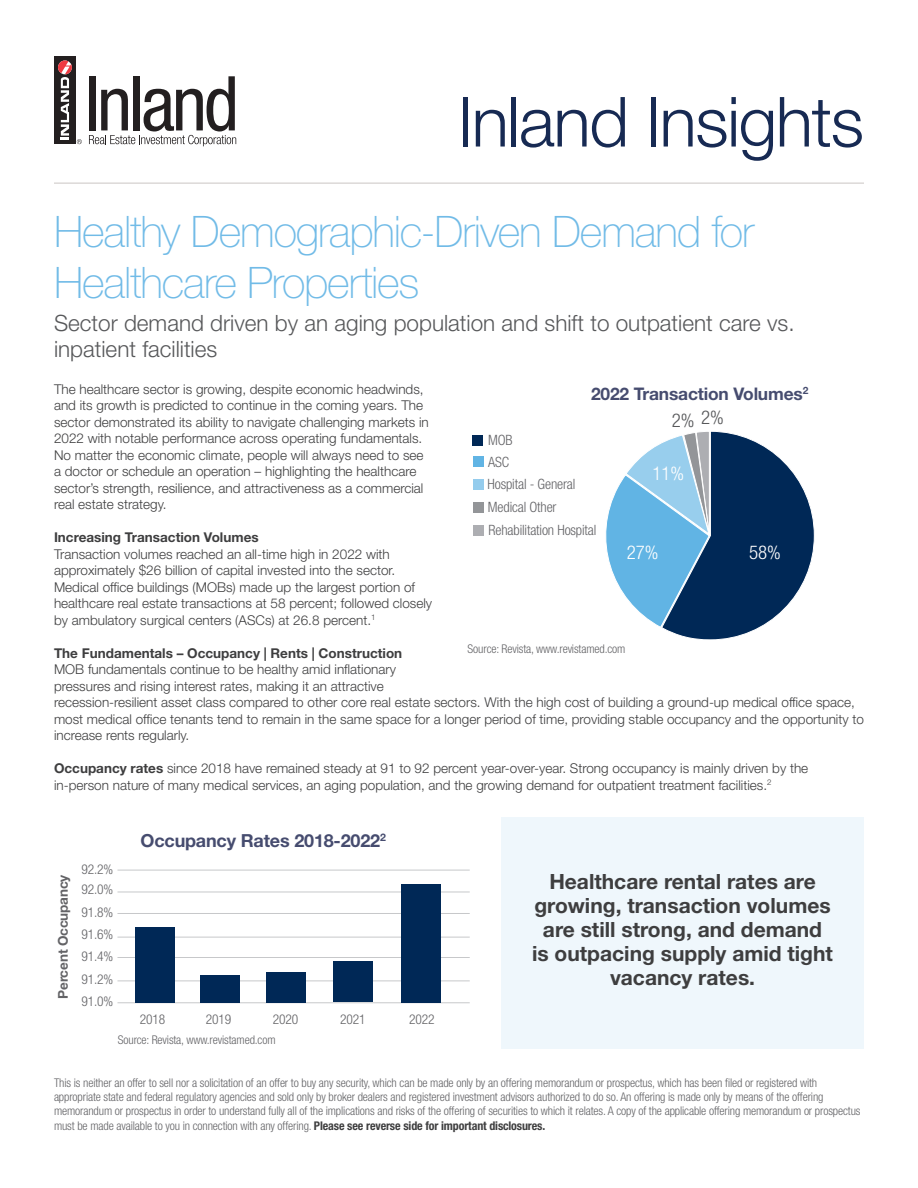
<style>
.page{position:relative;width:918px;height:1188px;background:#fff}
.page>*{position:absolute;margin:0;border:0;box-sizing:border-box;transform-origin:0 0}
.t1{font:300 69.3px "Helvetica Neue LT Std";letter-spacing:-.02em;color:#172a53}
.t2{font:100 43.5px/51px "Helvetica Neue LT Std";letter-spacing:-.025em;color:#71bbe7}
.t3{font:300 22.5px/25.2px "Helvetica Neue LT Std";color:#57585a}
.t4{font:700 21px/24px "Helvetica Neue LT Std";color:#3e3e3f;text-align:center}
.t5{font:300 condensed 18.9px "Helvetica Neue LT Std";color:#fff}
.t6{font:300 condensed 18.9px "Helvetica Neue LT Std";color:#57585a}
.t7{font:700 18px "Helvetica Neue LT Std";letter-spacing:-.01em;color:#464c6f}
.t8{font:700 17.4px "Helvetica Neue LT Std";letter-spacing:-.01em;color:#464c6f}
.t9{font:300 condensed 14.25px "Helvetica Neue LT Std";letter-spacing:-.01em;color:#636366}
.t10{font:300 13.5px/16.5px "Helvetica Neue LT Std";color:#3e3e3f}
.t11{font:700 13.5px "Helvetica Neue LT Std";color:#3e3e3f}
.t12{font:300 condensed 13.5px "Helvetica Neue LT Std";letter-spacing:-.01em;color:#636366}
.t13{font:700 13.5px "Helvetica Neue LT Std";letter-spacing:-.01em;color:#636366}
.t14{font:300 condensed 12px/14.4px "Helvetica Neue LT Std";letter-spacing:-.01em;color:#636366}
.s1{font-weight:700}
.s2{font-weight:700;color:#3e3e3f}
</style>
<div class="page">
<div style="left:54px;top:57px;width:22px;height:87px;background:#231f20"></div>
<svg style="left:58px;top:60px;width:24px;height:84px"></svg>
<svg style="left:89px;top:76px;width:147px;height:70px"></svg>
<hr style="left:54px;top:182px;width:810px;height:2px;background:#dcd8d7">
<div style="left:501px;top:817px;width:363px;height:231px;background:#eff7fc"></div>
<svg style="left:606px;top:431px;width:209px;height:209px"></svg>
<div style="left:472px;top:435px;width:11px;height:10px;background:#002856"></div>
<div style="left:473px;top:457px;width:10px;height:10px;background:#61b4e4"></div>
<div style="left:473px;top:479px;width:10px;height:10px;background:#94cced"></div>
<div style="left:473px;top:502px;width:10px;height:10px;background:#939598"></div>
<div style="left:473px;top:525px;width:10px;height:10px;background:#adaeb2"></div>
<hr style="left:117px;top:892px;width:353px;height:1px;background:#c7c8ca">
<hr style="left:117px;top:913px;width:353px;height:1px;background:#c7c8ca">
<hr style="left:117px;top:957px;width:353px;height:1px;background:#c7c8ca">
<hr style="left:117px;top:1002px;width:353px;height:1px;background:#c7c8ca">
<hr style="left:117px;top:981px;width:353px;height:1px;background:#c7c8ca">
<hr style="left:117px;top:937px;width:353px;height:1px;background:#c7c8ca">
<hr style="left:117px;top:870px;width:353px;height:1px;background:#c7c8ca">
<div style="left:136px;top:927px;width:39px;height:75px;background:#002856"></div>
<div style="left:200px;top:975px;width:40px;height:27px;background:#002856"></div>
<div style="left:266px;top:972px;width:40px;height:31px;background:#002856"></div>
<div style="left:333px;top:961px;width:40px;height:41px;background:#002856"></div>
<div style="left:401px;top:884px;width:40px;height:118px;background:#002856"></div>
<p class="t1" style="left:458px;top:80px;width:408px">Inland Insights</p>
<p class="t2" style="left:54px;top:206px;width:702px">Healthy Demographic-Driven Demand for<br>Healthcare Properties</p>
<p class="t3" style="left:54px;top:310px;width:742px">Sector demand driven by an aging population and shift to outpatient care vs. inpatient facilities</p>
<p class="t10" style="left:54px;top:380px;width:376px">The healthcare sector is growing, despite economic headwinds, and its growth is predicted to continue in the coming years. The sector demonstrated its ability to navigate challenging markets in 2022 with notable performance across operating fundamentals.<br>No matter the economic climate, people will always need to see a doctor or schedule an operation – highlighting the healthcare sector’s strength, resilience, and attractiveness as a commercial real estate strategy.</p>
<p class="t11" style="left:54px;top:529px;width:206px">Increasing Transaction Volumes</p>
<p class="t10" style="left:54px;top:545px;width:380px">Transaction volumes reached an all-time high in 2022 with approximately $26 billion of capital invested into the sector.<br>Medical office buildings (MOBs) made up the largest portion of healthcare real estate transactions at 58 percent; followed closely by ambulatory surgical centers (ASCs) at 26.8 percent.<sup>1</sup></p>
<p class="t11" style="left:54px;top:644px;width:350px">The Fundamentals – Occupancy | Rents | Construction</p>
<p class="t10" style="left:54px;top:661px;width:811px">MOB fundamentals continue to be healthy amid inflationary<br>pressures and rising interest rates, making it an attractive<br>recession-resilient asset class compared to other core real estate sectors. With the high cost of building a ground-up medical office space, most medical office tenants tend to remain in the same space for a longer period of time, providing stable occupancy and the opportunity to increase rents regularly.</p>
<p class="t10" style="left:54px;top:760px;width:756px"><span class="s1">Occupancy rates</span> since 2018 have remained steady at 91 to 92 percent year-over-year. Strong occupancy is mainly driven by the in-person nature of many medical services, an aging population, and the growing demand for outpatient treatment facilities.<sup>2</sup></p>
<p class="t8" style="left:591px;top:383px;width:219px">2022 Transaction Volumes<sup>2</sup></p>
<p class="t6" style="left:672px;top:410px;width:24px">2%</p>
<p class="t6" style="left:701px;top:406px;width:24px">2%</p>
<p class="t9" style="left:488px;top:432px;width:26px">MOB</p>
<p class="t9" style="left:488px;top:454px;width:23px">ASC</p>
<p class="t9" style="left:488px;top:476px;width:89px">Hospital - General</p>
<p class="t9" style="left:488px;top:499px;width:70px">Medical Other</p>
<p class="t9" style="left:489px;top:522px;width:109px">Rehabilitation Hospital</p>
<p class="t5" style="left:653px;top:462px;width:33px">11%</p>
<p class="t5" style="left:627px;top:542px;width:33px">27%</p>
<p class="t5" style="left:749px;top:542px;width:33px">58%</p>
<p class="t14" style="left:468px;top:642px;width:159px">Source: Revista, www.revistamed.com</p>
<p class="t13" style="left:55px;top:999px;width:126px;rotate:-90deg">Percent Occupancy</p>
<p class="t12" style="left:81px;top:861px;width:33px">92.2%</p>
<p class="t12" style="left:81px;top:881px;width:33px">92.0%</p>
<p class="t12" style="left:81px;top:905px;width:33px">91.8%</p>
<p class="t12" style="left:81px;top:927px;width:33px">91.6%</p>
<p class="t12" style="left:81px;top:948px;width:33px">91.4%</p>
<p class="t12" style="left:81px;top:972px;width:33px">91.2%</p>
<p class="t12" style="left:81px;top:994px;width:33px">91.0%</p>
<p class="t7" style="left:141px;top:829px;width:247px">Occupancy Rates 2018-2022<sup>2</sup></p>
<p class="t12" style="left:140px;top:1012px;width:27px">2018</p>
<p class="t12" style="left:206px;top:1012px;width:27px">2019</p>
<p class="t12" style="left:273px;top:1012px;width:27px">2020</p>
<p class="t12" style="left:340px;top:1012px;width:27px">2021</p>
<p class="t12" style="left:409px;top:1012px;width:27px">2022</p>
<p class="t14" style="left:118px;top:1032px;width:159px">Source: Revista, www.revistamed.com</p>
<p class="t4" style="left:532px;top:869px;width:302px">Healthcare rental rates are growing, transaction volumes are still strong, and demand is outpacing supply amid tight vacancy rates.</p>
<p class="t14" style="left:54px;top:1075px;width:808px">This is neither an offer to sell nor a solicitation of an offer to buy any security, which can be made only by an offering memorandum or prospectus, which has been filed or registered with appropriate state and federal regulatory agencies and sold only by broker dealers and registered investment advisors authorized to do so. An offering is made only by means of the offering memorandum or prospectus in order to understand fully all of the implications and risks of the offering of securities to which it relates. A copy of the applicable offering memorandum or prospectus must be made available to you in connection with any offering. <span class="s2">Please see reverse side for important disclosures.</span></p>
</div>
